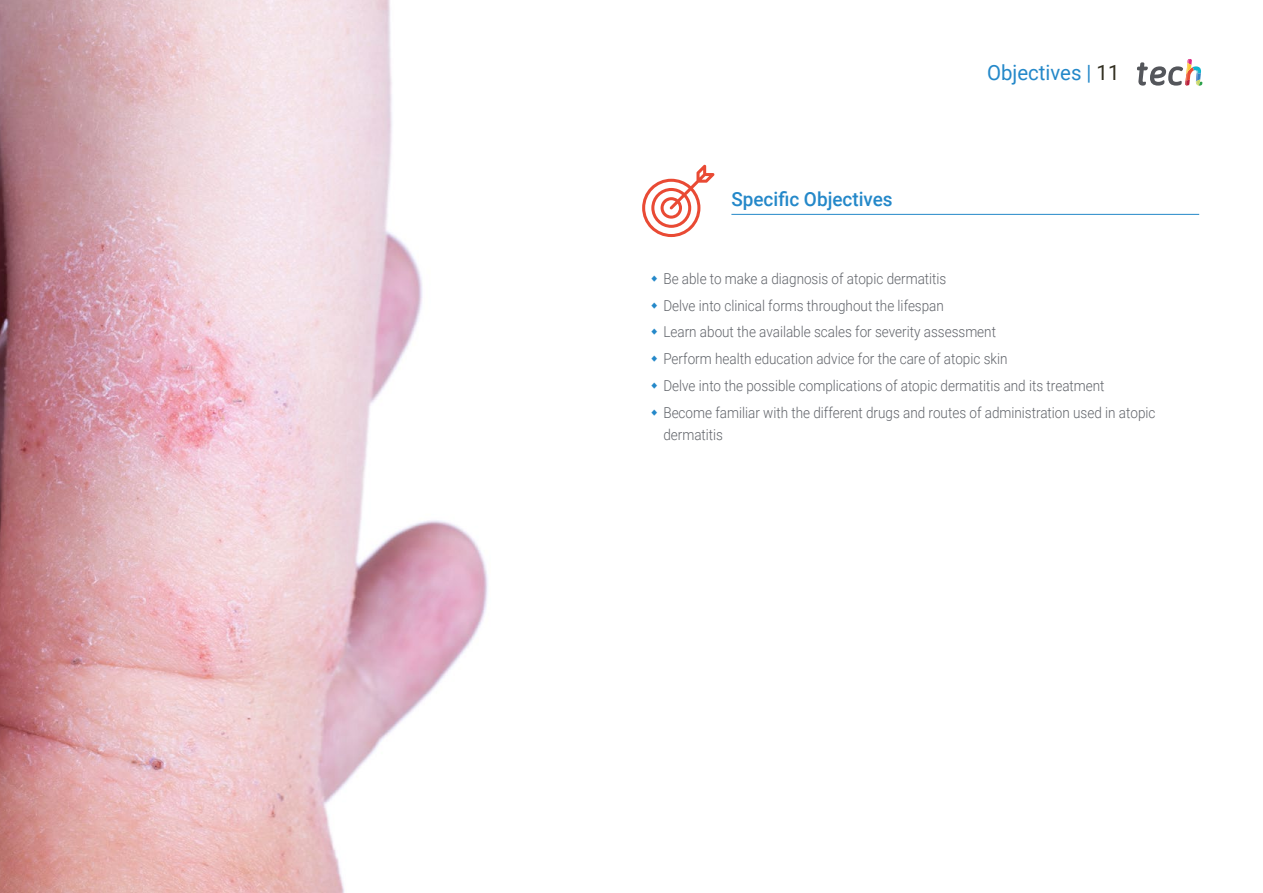
<style>
.page{position:relative;width:1263px;height:893px;background:#fff}
.page>*{position:absolute;margin:0;border:0;box-sizing:border-box;transform-origin:0 0}
.t1{font:21px "Roboto";color:#2488c9}
.t2{font:500 19.5px "Roboto";color:#2488c9}
.t3{font:300 15px/26.7px "Roboto";color:#61646a;scale:.9 1}
.s1{color:#312e20}
</style>
<div class="page">
<img style="left:0;top:0;width:488px;height:893px">
<svg style="left:1137px;top:59px;width:65px;height:27px"></svg>
<svg style="left:642px;top:165px;width:72px;height:72px"></svg>
<hr style="left:731px;top:214px;width:468px;height:1px;background:#2488c9">
<h2 class="t2" style="left:731px;top:185px;width:163px">Specific Objectives</h2>
<h1 class="t1" style="left:987px;top:57px;width:134px">Objectives | <span class="s1">11</span></h1>
<p class="t3" style="left:663px;top:265px;width:548px">Be able to make a diagnosis of atopic dermatitis<br>Delve into clinical forms throughout the lifespan<br>Learn about the available scales for severity assessment<br>Perform health education advice for the care of atopic skin<br>Delve into the possible complications of atopic dermatitis and its treatment Become familiar with the different drugs and routes of administration used in atopic</p>
<p class="t3" style="left:663px;top:421px;width:68px">dermatitis</p>
</div>
